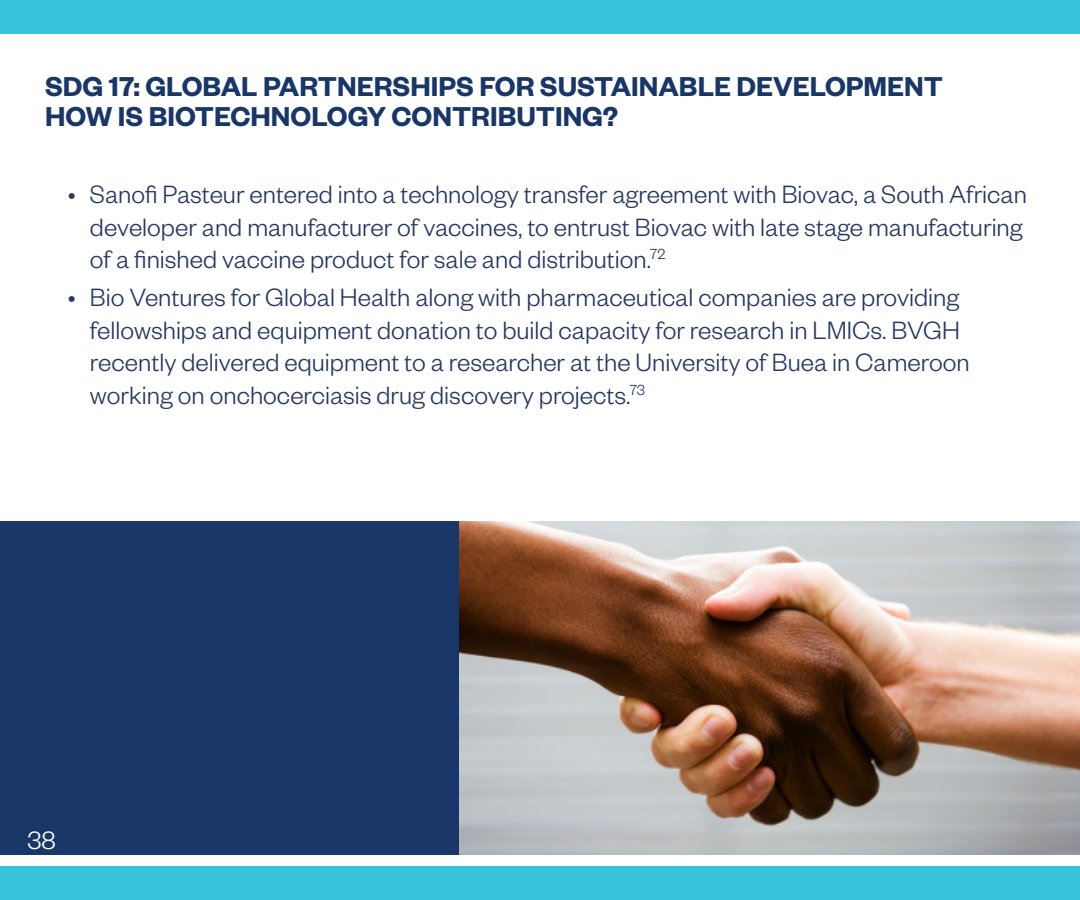
<style>
.page{position:relative;width:1080px;height:900px;background:#fff}
.page>*{position:absolute;margin:0;border:0;box-sizing:border-box;transform-origin:0 0}
.t1{font:600 30px/30px "Founders Grotesk";color:#183668}
.t2{font:300 27.5px/32.5px "Founders Grotesk";color:#273863}
.t3{font:300 27.5px "Founders Grotesk";color:#fff}
</style>
<div class="page">
<div style="left:0;top:866px;width:1080px;height:34px;background:#38c2dc"></div>
<div style="left:0;top:0;width:1080px;height:34px;background:#38c2dc"></div>
<div style="left:0;top:521px;width:703px;height:334px;background:#183668"></div>
<img style="left:459px;top:521px;width:621px;height:334px">
<p class="t1" style="left:45px;top:70px;width:900px">SDG 17: GLOBAL PARTNERSHIPS FOR SUSTAINABLE DEVELOPMENT<br>HOW IS BIOTECHNOLOGY CONTRIBUTING?</p>
<p class="t2" style="left:90px;top:177px;width:938px;text-indent:-22px">• Sanofi Pasteur entered into a technology transfer agreement with Biovac, a South African developer and manufacturer of vaccines, to entrust Biovac with late stage manufacturing of a finished vaccine product for sale and distribution.<sup>72</sup></p>
<p class="t2" style="left:90px;top:280px;width:881px;text-indent:-22px">• Bio Ventures for Global Health along with pharmaceutical companies are providing fellowships and equipment donation to build capacity for research in LMICs. BVGH recently delivered equipment to a researcher at the University of Buea in Cameroon working on onchocerciasis drug discovery projects.<sup>73</sup></p>
<p class="t3" style="left:28px;top:824px;width:30px">38</p>
</div>
